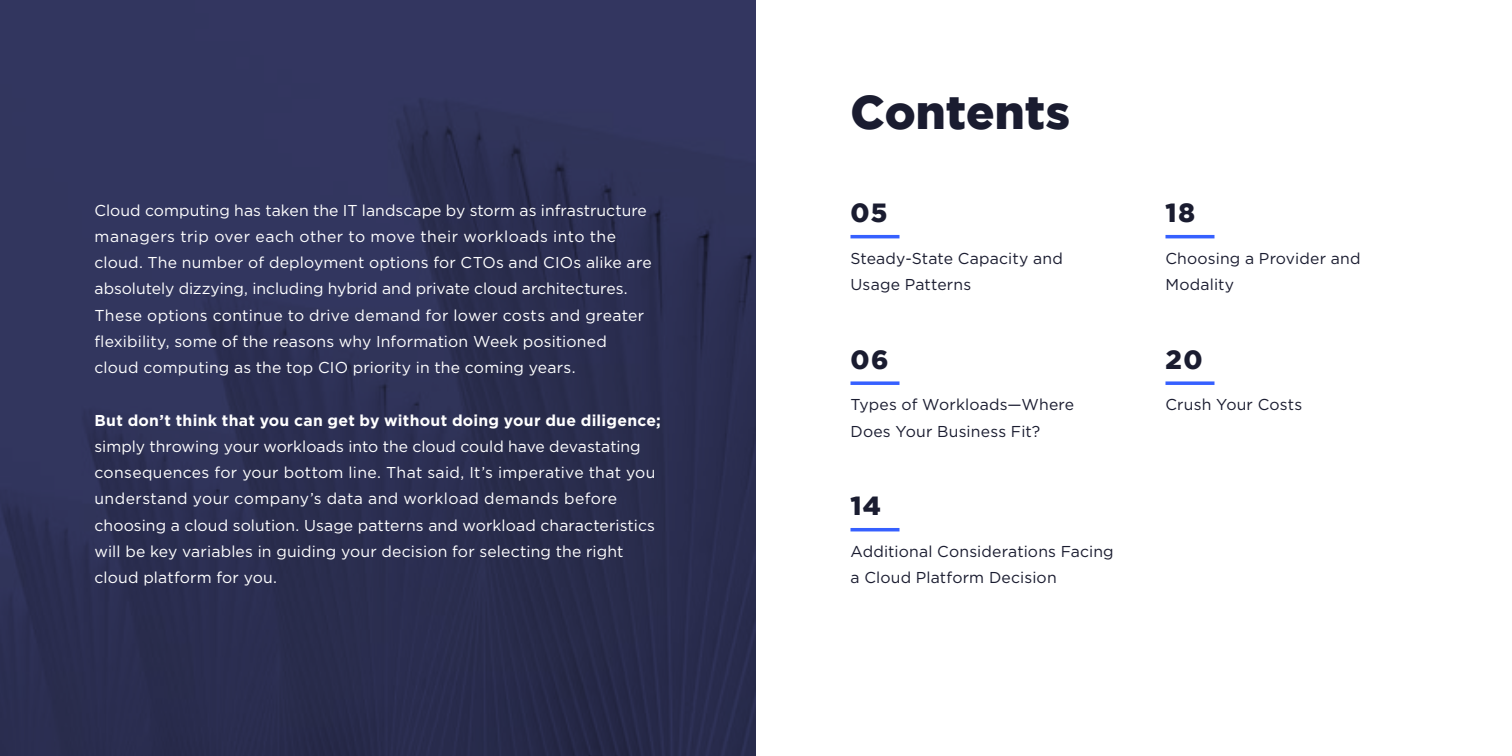
<style>
.page{position:relative;width:1512px;height:756px;background:#fff}
.page>*{position:absolute;margin:0;border:0;box-sizing:border-box;transform-origin:0 0}
.t1{font:900 47.25px "Gotham";color:#1a1c30}
.t2{font:900 26.25px "Gotham";letter-spacing:.055em;color:#1a1c30}
.t3{font:15.75px/26.2px "Gotham";letter-spacing:.01em;color:#fff}
.t4{font:15.75px/26.2px "Gotham";letter-spacing:.01em;color:#1a1c30}
.t5{font:700 15.75px "Gotham";letter-spacing:.015em;color:#fff}
</style>
<div class="page">
<div style="left:0;top:0;width:756px;height:756px;background:#2d3054"></div>
<hr style="left:850px;top:235px;width:50px;height:3px;background:#3660ff">
<svg style="left:850px;top:381px;width:50px;height:4px"></svg>
<hr style="left:850px;top:528px;width:50px;height:3px;background:#3660ff">
<hr style="left:1165px;top:235px;width:49px;height:3px;background:#3660ff">
<svg style="left:1165px;top:381px;width:49px;height:4px"></svg>
<p class="t3" style="left:94px;top:197px;width:559px">Cloud computing has taken the IT landscape by storm as infrastructure managers trip over each other to move their workloads into the cloud. The number of deployment options for CTOs and CIOs alike are absolutely dizzying, including hybrid and private cloud architectures.<br>These options continue to drive demand for lower costs and greater flexibility, some of the reasons why Information Week positioned cloud computing as the top CIO priority in the coming years.</p>
<p class="t5" style="left:94px;top:410px;width:568px">But don’t think that you can get by without doing your due diligence;</p>
<p class="t3" style="left:94px;top:433px;width:563px">simply throwing your workloads into the cloud could have devastating consequences for your bottom line. That said, It’s imperative that you understand your company’s data and workload demands before choosing a cloud solution. Usage patterns and workload characteristics will be key variables in guiding your decision for selecting the right cloud platform for you.</p>
<h1 class="t1" style="left:850px;top:85px;width:221px">Contents</h1>
<h2 class="t2" style="left:850px;top:198px;width:38px">05</h2>
<p class="t4" style="left:850px;top:245px;width:214px">Steady-State Capacity and<br>Usage Patterns</p>
<h2 class="t2" style="left:850px;top:344px;width:40px">06</h2>
<p class="t4" style="left:850px;top:391px;width:225px">Types of Workloads—Where<br>Does Your Business Fit?</p>
<h2 class="t2" style="left:850px;top:491px;width:32px">14</h2>
<p class="t4" style="left:850px;top:538px;width:265px">Additional Considerations Facing a Cloud Platform Decision</p>
<h2 class="t2" style="left:1165px;top:198px;width:31px">18</h2>
<p class="t4" style="left:1166px;top:245px;width:197px">Choosing a Provider and<br>Modality</p>
<h2 class="t2" style="left:1165px;top:344px;width:39px">20</h2>
<p class="t4" style="left:1166px;top:391px;width:138px">Crush Your Costs</p>
</div>
